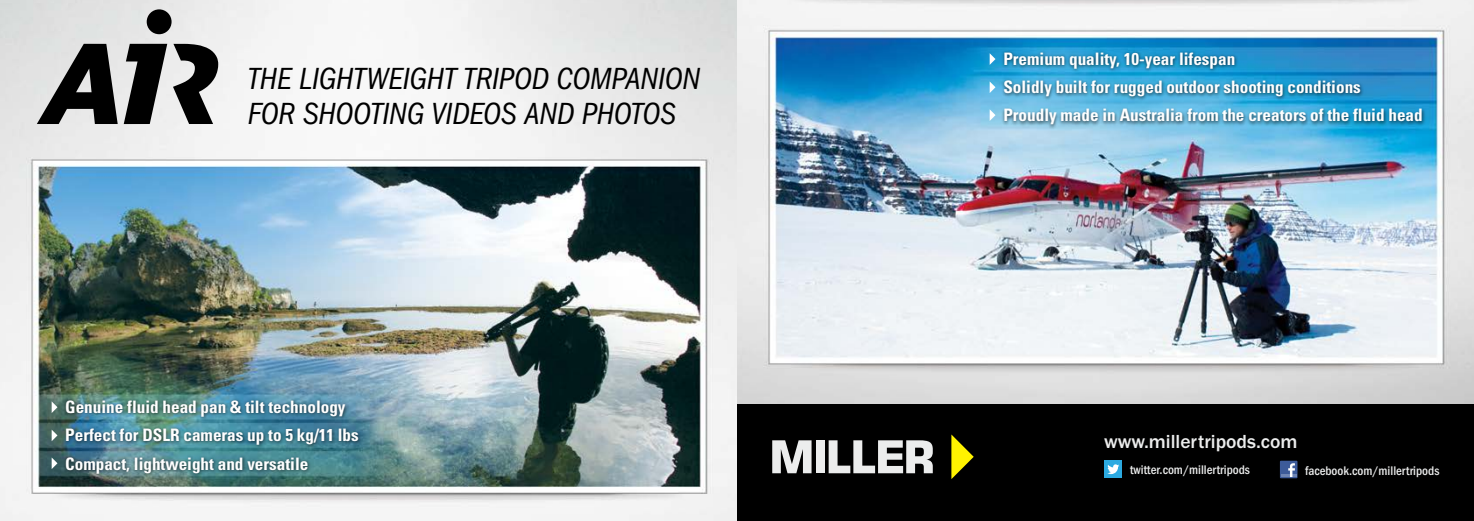
<style>
.page{position:relative;width:1474px;height:521px;background:#fff}
.page>*{position:absolute;margin:0;border:0;box-sizing:border-box;transform-origin:0 0}
.t1{font:italic condensed 31.68px/34.9px "Franklin Gothic";letter-spacing:-.005em;color:#000}
.t2{font:500 19.6px "Franklin Gothic";color:#eceded}
.t3{font:700 condensed 17.15px/28.2px "Univers";color:#fff}
.t4{font:500 condensed 12.95px "Franklin Gothic";color:#eceded}
</style>
<div class="page">
<img style="left:0;top:0;width:1473px;height:521px">
<svg style="left:37px;top:44px;width:81px;height:80px;background:#696969"></svg>
<svg style="left:124px;top:44px;width:43px;height:80px;background:#4f4f4f"></svg>
<div style="left:147px;top:9px;width:24px;height:25px;background:#000;border-radius:50%"></div>
<svg style="left:173px;top:44px;width:45px;height:80px"></svg>
<img style="left:60px;top:393px;width:304px;height:114px">
<svg style="left:52px;top:457px;width:5px;height:12px"></svg>
<svg style="left:52px;top:429px;width:5px;height:12px"></svg>
<svg style="left:52px;top:401px;width:5px;height:12px"></svg>
<div style="left:737px;top:404px;width:736px;height:117px;background:#000"></div>
<svg style="left:951px;top:434px;width:22px;height:45px"></svg>
<svg style="left:828px;top:440px;width:104px;height:33px"></svg>
<div style="left:815px;top:440px;width:9px;height:33px;background:#eceded"></div>
<svg style="left:772px;top:440px;width:39px;height:33px"></svg>
<div style="left:1279px;top:461px;width:18px;height:17px;background:#3d5b99"></div>
<hr style="left:1281px;top:474px;width:15px;height:3px;background:#6e85b4">
<svg style="left:1288px;top:463px;width:6px;height:14px"></svg>
<div style="left:1104px;top:460px;width:18px;height:18px;background:#2caae1"></div>
<svg style="left:1107px;top:464px;width:12px;height:10px"></svg>
<img style="left:797px;top:0;width:304px;height:11px">
<img style="left:998px;top:45px;width:430px;height:86px">
<svg style="left:989px;top:109px;width:6px;height:12px"></svg>
<svg style="left:989px;top:81px;width:6px;height:12px"></svg>
<svg style="left:989px;top:53px;width:6px;height:12px"></svg>
<h1 class="t1" style="left:248px;top:61px;width:454px">THE LIGHTWEIGHT TRIPOD COMPANION<br>FOR SHOOTING VIDEOS AND PHOTOS</h1>
<p class="t3" style="left:65px;top:393px;width:295px">Genuine fluid head pan &amp; tilt technology<br>Perfect for DSLR cameras up to 5 kg/11 lbs<br>Compact, lightweight and versatile</p>
<p class="t3" style="left:1003px;top:45px;width:421px">Premium quality, 10-year lifespan<br>Solidly built for rugged outdoor shooting conditions<br>Proudly made in Australia from the creators of the fluid head</p>
<p class="t2" style="left:1104px;top:430px;width:195px">www.millertripods.com</p>
<p class="t4" style="left:1129px;top:462px;width:121px">twitter.com/millertripods</p>
<p class="t4" style="left:1305px;top:463px;width:136px">facebook.com/millertripods</p>
</div>
